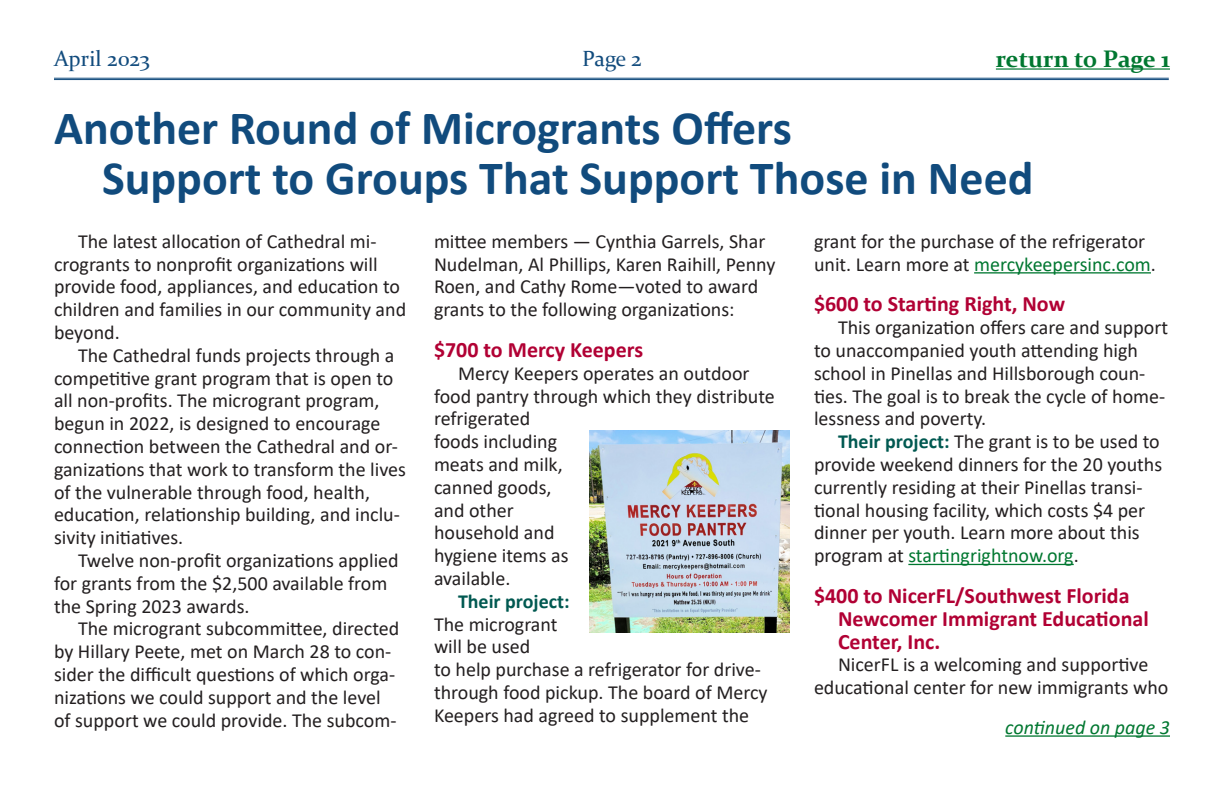
<style>
.page{position:relative;width:1224px;height:792px;background:#fff}
.page>*{position:absolute;margin:0;border:0;box-sizing:border-box;transform-origin:0 0}
.Main_Header{font:700 48px/50px "Calibri";color:#114b7d}
.t1{font:700 24px "Constantia";color:#007730}
.SH_9pt_above_FL{font:700 22px/22.8px "Calibri";color:#b10034}
.t2{font:22px "Constantia";letter-spacing:-.005em;color:#114b7d}
.BTI_-_1_column{font:20px/22.8px "Calibri";color:#231f20}
.Continued_on_Next_Pa{font:italic 20px "Calibri";color:#007730}
.s1{color:#007730}
.s2{font-weight:700;color:#005951}
</style>
<div class="page">
<hr style="left:54px;top:78px;width:1115px;height:1px;background:#114b7d">
<hr style="left:54px;top:79px;width:1115px;height:1px;background:#114b7d">
<hr style="left:996px;top:68px;width:174px;height:2px;background:#007730">
<hr style="left:1005px;top:735px;width:165px;height:2px;background:#007730">
<hr style="left:974px;top:272px;width:177px;height:2px;background:#007730">
<hr style="left:908px;top:564px;width:166px;height:1px;background:#007730">
<img style="left:590px;top:431px;width:200px;height:201px">
<p class="t2" style="left:54px;top:43px;width:97px">April 2023</p>
<p class="t2" style="left:582px;top:43px;width:61px">Page 2</p>
<p class="t1" style="left:996px;top:43px;width:176px">return to Page 1</p>
<p class="Main_Header" style="left:102px;top:102px;width:933px;text-indent:-48px">Another Round of Microgrants Offers<br>Support to Groups That Support Those in Need</p>
<p class="BTI_-_1_column" style="left:54px;top:229px;width:354px;text-indent:24px">The latest allocation of Cathedral mi&shy;crogrants to nonprofit organizations will provide food, appliances, and education to children and families in our community and beyond.</p>
<p class="BTI_-_1_column" style="left:54px;top:343px;width:354px;text-indent:24px">The Cathedral funds projects through a competitive grant program that is open to all non-profits. The microgrant program, begun in 2022, is designed to encourage connection between the Cathedral and or&shy;ganizations that work to transform the lives of the vulnerable through food, health, education, relationship building, and inclu&shy;sivity initiatives.</p>
<p class="BTI_-_1_column" style="left:54px;top:548px;width:346px;text-indent:24px">Twelve non-profit organizations applied for grants from the $2,500 available from the Spring 2023 awards.</p>
<p class="BTI_-_1_column" style="left:54px;top:617px;width:347px;text-indent:24px">The microgrant subcommittee, directed by Hillary Peete, met on March 28 to con&shy;sider the difficult questions of which orga&shy;nizations we could support and the level of support we could provide. The subcom-</p>
<p class="BTI_-_1_column" style="left:814px;top:229px;width:343px">grant for the purchase of the refrigerator unit. Learn more at <span class="s1">mercykeepersinc.com</span>.</p>
<p class="SH_9pt_above_FL" style="left:814px;top:292px;width:253px">$600 to Starting Right, Now</p>
<p class="BTI_-_1_column" style="left:814px;top:316px;width:356px;text-indent:24px">This organization offers care and support to unaccompanied youth attending high school in Pinellas and Hillsborough coun&shy;ties. The goal is to break the cycle of home&shy;lessness and poverty.</p>
<p class="BTI_-_1_column" style="left:814px;top:430px;width:350px;text-indent:24px"><span class="s2">Their project:</span> The grant is to be used to provide weekend dinners for the 20 youths currently residing at their Pinellas transi&shy;tional housing facility, which costs $4 per dinner per youth. Learn more about this program at <span class="s1">startingrightnow.org</span>.</p>
<p class="SH_9pt_above_FL" style="left:838px;top:584px;width:312px;text-indent:-24px">$400 to NicerFL/Southwest Florida<br>Newcomer Immigrant Educational<br>Center, Inc.</p>
<p class="BTI_-_1_column" style="left:814px;top:653px;width:356px;text-align:center">NicerFL is a welcoming and supportive educational center for new immigrants who</p>
<p class="BTI_-_1_column" style="left:434px;top:229px;width:343px">mittee members — Cynthia Garrels, Shar Nudelman, Al Phillips, Karen Raihill, Penny Roen, and Cathy Rome—voted to award grants to the following organizations:</p>
<p class="SH_9pt_above_FL" style="left:434px;top:338px;width:211px">$700 to Mercy Keepers</p>
<p class="BTI_-_1_column" style="left:434px;top:361px;width:342px;text-indent:24px">Mercy Keepers operates an outdoor food pantry through which they distribute refrigerated<br>foods including<br>meats and milk,<br>canned goods,<br>and other<br>household and<br>hygiene items as<br>available.</p>
<p class="BTI_-_1_column" style="left:434px;top:589px;width:335px;text-indent:24px"><span class="s2">Their project:<br></span>The microgrant<br>will be used<br>to help purchase a refrigerator for drive&shy;through food pickup. The board of Mercy<br>Keepers had agreed to supplement the</p>
<p class="Continued_on_Next_Pa" style="left:1005px;top:713px;width:166px">continued on page 3</p>
</div>
